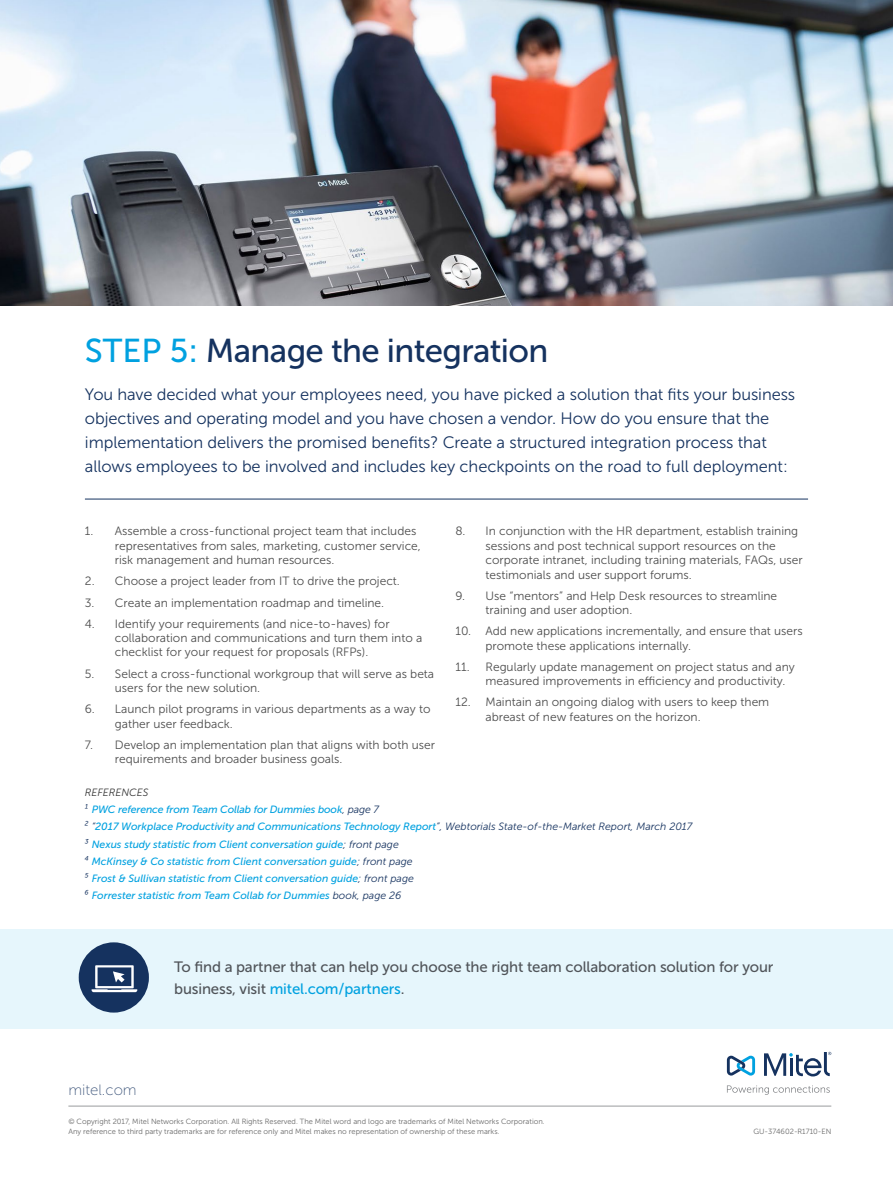
<style>
.page{position:relative;width:893px;height:1187px;background:#fff}
.page>*{position:absolute;margin:0;border:0;box-sizing:border-box;transform-origin:0 0}
.t1{font:33px "Museo Sans 500";letter-spacing:-.02em;color:#15325f}
.t2{font:16.5px/24px "Museo Sans 300";letter-spacing:-.005em;color:#15325f}
.t3{font:15px/22.5px "Museo Sans 500";letter-spacing:-.01em;color:#505459}
.t4{font:15px "Museo Sans 100";color:#445b7f}
.t5{font:12px/14.4px "Museo Sans 300";color:#4d4d4d}
.t6{font:italic 10.5px/17.2px "Museo Sans 500";color:#00a1e0}
.t7{font:italic 10.5px "Museo Sans 300";color:#333}
.t8{font:7.5px/10.5px "Museo Sans 300";color:#666}
.s1{color:#00a1e0}
.s2{font-family:"Museo Sans 300";color:#15325f}
</style>
<div class="page">
<div style="left:0;top:929px;width:893px;height:99px;background:#e6f6fc"></div>
<div style="left:79px;top:942px;width:70px;height:70px;background:#15325f;border-radius:50%"></div>
<svg style="left:92px;top:965px;width:45px;height:27px"></svg>
<hr style="left:85px;top:499px;width:723px;height:1px;background:#15325f">
<img style="left:0;top:0;width:893px;height:306px">
<svg style="left:727px;top:1085px;width:103px;height:9px"></svg>
<svg style="left:727px;top:1055px;width:28px;height:20px"></svg>
<svg style="left:764px;top:1051px;width:67px;height:25px"></svg>
<hr style="left:68px;top:1105px;width:763px;height:1px;background:#9a9b9d">
<h1 class="t1" style="left:85px;top:333px;width:465px"><span class="s1">STEP 5:</span> Manage the integration</h1>
<p class="t2" style="left:85px;top:382px;width:712px">You have decided what your employees need, you have picked a solution that fits your business objectives and operating model and you have chosen a vendor. How do you ensure that the implementation delivers the promised benefits? Create a structured integration process that allows employees to be involved and includes key checkpoints on the road to full deployment:</p>
<p class="t5" style="left:115px;top:524px;width:307px;text-indent:-30px">1. Assemble a cross-functional project team that includes representatives from sales, marketing, customer service, risk management and human resources.</p>
<p class="t5" style="left:85px;top:574px;width:316px">2. Choose a project leader from IT to drive the project.</p>
<p class="t5" style="left:85px;top:595px;width:301px">3. Create an implementation roadmap and timeline.</p>
<p class="t5" style="left:115px;top:616px;width:309px;text-indent:-30px">4. Identify your requirements (and nice-to-haves) for collaboration and communications and turn them into a checklist for your request for proposals (RFPs).</p>
<p class="t5" style="left:115px;top:666px;width:321px;text-indent:-30px">5. Select a cross-functional workgroup that will serve as beta users for the new solution.</p>
<p class="t5" style="left:115px;top:702px;width:317px;text-indent:-30px">6. Launch pilot programs in various departments as a way to gather user feedback.</p>
<p class="t5" style="left:115px;top:737px;width:322px;text-indent:-30px">7. Develop an implementation plan that aligns with both user requirements and broader business goals.</p>
<p class="t5" style="left:485px;top:524px;width:319px;text-indent:-30px">8. In conjunction with the HR department, establish training sessions and post technical support resources on the corporate intranet, including training materials, FAQs, user testimonials and user support forums.</p>
<p class="t5" style="left:485px;top:588px;width:293px;text-indent:-30px">9. Use “mentors” and Help Desk resources to streamline training and user adoption.</p>
<p class="t5" style="left:485px;top:624px;width:319px;text-indent:-30px">10. Add new applications incrementally, and ensure that users promote these applications internally.</p>
<p class="t5" style="left:485px;top:659px;width:311px;text-indent:-30px">11. Regularly update management on project status and any measured improvements in efficiency and productivity.</p>
<p class="t5" style="left:485px;top:695px;width:285px;text-indent:-30px">12. Maintain an ongoing dialog with users to keep them abreast of new features on the horizon.</p>
<p class="t7" style="left:85px;top:786px;width:65px">REFERENCES</p>
<p class="t6" style="left:85px;top:800px;width:609px"><span class="s2">¹</span> PWC reference from Team Collab for Dummies book<span class="s2">, page 7<br>² “</span>2017 Workplace Productivity and Communications Technology Report<span class="s2">”, Webtorials State-of-the-Market Report, March 2017<br>³</span> Nexus study statistic from Client conversation guide<span class="s2">; front page<br>⁴</span> McKinsey &amp; Co statistic from Client conversation guide<span class="s2">; front page<br>⁵</span> Frost &amp; Sullivan statistic from Client conversation guide<span class="s2">; front page<br>⁶</span> Forrester statistic from Team Collab for Dummies <span class="s2">book, page 26</span></p>
<p class="t3" style="left:174px;top:955px;width:601px">To find a partner that can help you choose the right team collaboration solution for your business, visit <span class="s1">mitel.com/partners</span>.</p>
<p class="t4" style="left:68px;top:1081px;width:70px">mitel.com</p>
<p class="t8" style="left:68px;top:1115px;width:478px">© Copyright 2017, Mitel Networks Corporation. All Rights Reserved. The Mitel word and logo are trademarks of Mitel Networks Corporation.<br>Any reference to third party trademarks are for reference only and Mitel makes no representation of ownership of these marks.</p>
<p class="t8" style="left:753px;top:1126px;width:79px">GU-374602-R1710-EN</p>
</div>
